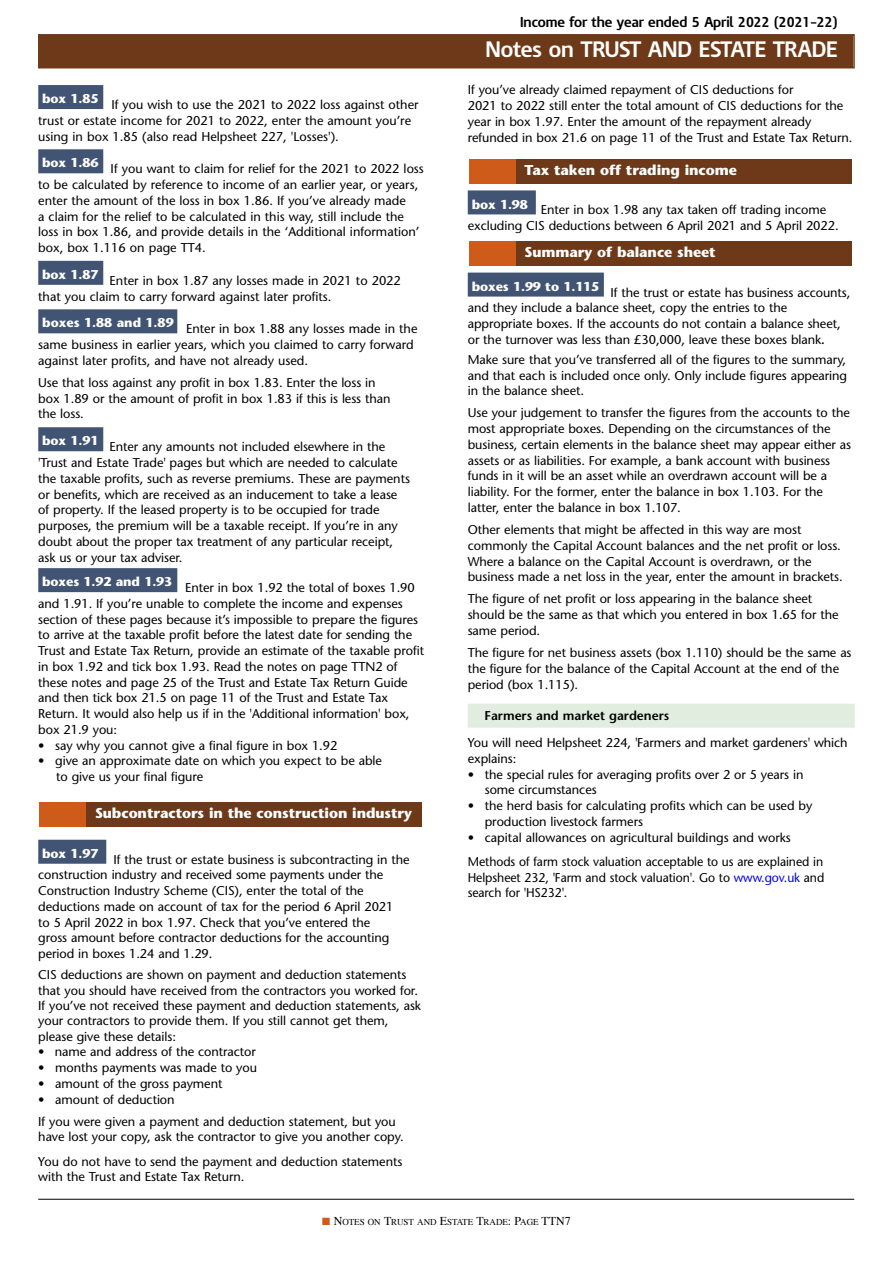
<style>
.page{position:relative;width:893px;height:1263px;background:#fff}
.page>*{position:absolute;margin:0;border:0;box-sizing:border-box;transform-origin:0 0}
.t1{font:700 21px "IR Modena";letter-spacing:-.005em;color:#fff}
.t2{font:700 14.25px "Stone Sans";letter-spacing:-.005em;color:#fff}
.t3{font:700 13.5px "IR Modena";letter-spacing:-.005em;color:#000}
.t4{font:12.75px/15.8px "Stone Sans";letter-spacing:-.005em;color:#000}
.t5{font:700 12.75px "Stone Sans";letter-spacing:-.005em;color:#fff}
.t6{font:12.75px/15.8px "Stone Sans";letter-spacing:-.005em;color:#000;scale:.96 1}
.t7{font:600 12.75px "Stone Sans";color:#000}
.t8{font:9px "Times";letter-spacing:-.005em;color:#000}
.s1{font-weight:600}
.s2{color:#0000fd}
.s3{color:#ce5b19}
.s4{font-size:12px}
</style>
<div class="page">
<hr style="left:38px;top:1199px;width:816px;height:1px;background:#000">
<div style="left:40px;top:36px;width:813px;height:31px;background:#6d3918"></div>
<div style="left:38px;top:34px;width:817px;height:34px;border:2px solid #6d3918"></div>
<div style="left:38px;top:85px;width:65px;height:24px;background:#425474"></div>
<div style="left:38px;top:149px;width:65px;height:24px;background:#425474"></div>
<div style="left:38px;top:261px;width:65px;height:24px;background:#425474"></div>
<div style="left:38px;top:309px;width:139px;height:24px;background:#425474"></div>
<div style="left:38px;top:427px;width:65px;height:24px;background:#425474"></div>
<div style="left:38px;top:568px;width:139px;height:24px;background:#425474"></div>
<div style="left:38px;top:840px;width:68px;height:24px;background:#425474"></div>
<div style="left:40px;top:803px;width:382px;height:24px;background:#6d3918"></div>
<div style="left:40px;top:803px;width:46px;height:24px;background:#ce5b19"></div>
<div style="left:468px;top:190px;width:68px;height:24px;background:#425474"></div>
<div style="left:468px;top:273px;width:136px;height:24px;background:#425474"></div>
<div style="left:468px;top:704px;width:387px;height:24px;background:#e0eddf"></div>
<div style="left:469px;top:241px;width:383px;height:24px;background:#6d3918"></div>
<div style="left:469px;top:241px;width:46px;height:24px;background:#ce5b19"></div>
<div style="left:469px;top:159px;width:383px;height:24px;background:#6d3918"></div>
<div style="left:469px;top:159px;width:46px;height:24px;background:#ce5b19"></div>
<p class="t5" style="left:42px;top:94px;width:58px">box 1.85</p>
<p class="t4" style="left:38px;top:98px;width:382px;text-indent:73px">If you wish to use the 2021 to 2022 loss against other trust or estate income for 2021 to 2022, enter the amount you’re using in box 1.85 (also read Helpsheet 227, 'Losses').</p>
<p class="t5" style="left:42px;top:158px;width:58px">box 1.86</p>
<p class="t4" style="left:38px;top:162px;width:387px;text-indent:72px">If you want to claim for relief for the 2021 to 2022 loss to be calculated by reference to income of an earlier year, or years, enter the amount of the loss in box 1.86. If you’ve already made<br>a claim for the relief to be calculated in this way, still include the loss in box 1.86, and provide details in the ‘Additional information’ box, box 1.116 on page TT4.</p>
<p class="t5" style="left:42px;top:269px;width:58px">box 1.87</p>
<p class="t4" style="left:38px;top:274px;width:364px;text-indent:71px">Enter in box 1.87 any losses made in 2021 to 2022 that you claim to carry forward against later profits.</p>
<p class="t5" style="left:42px;top:318px;width:133px">boxes 1.88 and 1.89</p>
<p class="t4" style="left:38px;top:322px;width:381px;text-indent:148px">Enter in box 1.88 any losses made in the same business in earlier years, which you claimed to carry forward against later profits, and have not already used.</p>
<p class="t4" style="left:38px;top:376px;width:354px">Use that loss against any profit in box 1.83. Enter the loss in box 1.89 or the amount of profit in box 1.83 if this is less than the loss.</p>
<p class="t5" style="left:42px;top:436px;width:58px">box 1.91</p>
<p class="t4" style="left:38px;top:440px;width:373px;text-indent:71px">Enter any amounts not included elsewhere in the 'Trust and Estate Trade' pages but which are needed to calculate the taxable profits, such as reverse premiums. These are payments or benefits, which are received as an inducement to take a lease of property. If the leased property is to be occupied for trade purposes, the premium will be a taxable receipt. If you’re in any doubt about the proper tax treatment of any particular receipt, ask us or your tax adviser.</p>
<p class="t5" style="left:42px;top:577px;width:132px">boxes 1.92 and 1.93</p>
<p class="t4" style="left:38px;top:581px;width:387px;text-indent:147px">Enter in box 1.92 the total of boxes 1.90 and 1.91. If you’re unable to complete the income and expenses section of these pages because it’s impossible to prepare the figures to arrive at the taxable profit before the latest date for sending the Trust and Estate Tax Return, provide an estimate of the taxable profit in box 1.92 and tick box 1.93. Read the notes on page TTN2 of these notes and page 25 of the Trust and Estate Tax Return Guide and then tick box 21.5 on page 11 of the Trust and Estate Tax Return. It would also help us if in the 'Additional information' box, box 21.9 you:</p>
<p class="t4" style="left:38px;top:739px;width:301px">• say why you cannot give a final figure in box 1.92</p>
<p class="t4" style="left:56px;top:754px;width:327px;text-indent:-18px">• give an approximate date on which you expect to be able to give us your final figure</p>
<p class="t2" style="left:95px;top:808px;width:319px">Subcontractors in the construction industry</p>
<p class="t5" style="left:42px;top:848px;width:58px">box 1.97</p>
<p class="t4" style="left:38px;top:853px;width:373px;text-indent:75px">If the trust or estate business is subcontracting in the construction industry and received some payments under the Construction Industry Scheme (CIS), enter the total of the deductions made on account of tax for the period 6 April 2021<br>to 5 April 2022 in box 1.97. Check that you’ve entered the<br>gross amount before contractor deductions for the accounting period in boxes 1.24 and 1.29.</p>
<p class="t4" style="left:38px;top:968px;width:384px;line-height:15.3px">CIS deductions are shown on payment and deduction statements that you should have received from the contractors you worked for.<br>If you’ve not received these payment and deduction statements, ask your contractors to provide them. If you still cannot get them, please give these details:</p>
<p class="t4" style="left:38px;top:1045px;width:219px">• name and address of the contractor</p>
<p class="t4" style="left:38px;top:1061px;width:220px">• months payments was made to you</p>
<p class="t4" style="left:38px;top:1077px;width:186px">• amount of the gross payment</p>
<p class="t4" style="left:38px;top:1089px;width:359px;line-height:22px">• amount of deduction<br>If you were given a payment and deduction statement, but you</p>
<p class="t4" style="left:38px;top:1126px;width:367px;line-height:24.3px">have lost your copy, ask the contractor to give you another copy.<br>You do not have to send the payment and deduction statements</p>
<p class="t4" style="left:38px;top:1170px;width:208px">with the Trust and Estate Tax Return.</p>
<p class="t3" style="left:520px;top:17px;width:319px">Income for the year ended 5 April 2022 (2021–22)</p>
<h1 class="t1" style="left:485px;top:41px;width:354px">Notes on TRUST AND ESTATE TRADE</h1>
<p class="t4" style="left:468px;top:83px;width:386px">If you’ve already claimed repayment of CIS deductions for<br>2021 to 2022 still enter the total amount of CIS deductions for the year in box 1.97. Enter the amount of the repayment already refunded in box 21.6 on page 11 of the Trust and Estate Tax Return.</p>
<p class="t2" style="left:524px;top:164px;width:214px">Tax taken off trading income</p>
<p class="t5" style="left:472px;top:199px;width:58px">box 1.98</p>
<p class="t4" style="left:468px;top:203px;width:372px;text-indent:73px">Enter in box 1.98 any tax taken off trading income excluding CIS deductions between 6 April 2021 and 5 April 2022.</p>
<p class="t2" style="left:524px;top:246px;width:193px">Summary of balance sheet</p>
<p class="t5" style="left:472px;top:281px;width:129px">boxes 1.99 to 1.115</p>
<p class="t4" style="left:468px;top:286px;width:384px;text-indent:143px">If the trust or estate has business accounts, and they include a balance sheet, copy the entries to the appropriate boxes. If the accounts do not contain a balance sheet, or the turnover was less than £30,000, leave these boxes blank<span class="s1">.</span></p>
<p class="t4" style="left:468px;top:353px;width:381px;text-align:justify">Make sure that you’ve transferred all of the figures to the summary, and that each is included once only. Only include figures appearing in the balance sheet.</p>
<p class="t4" style="left:468px;top:406px;width:385px">Use your judgement to transfer the figures from the accounts to the most appropriate boxes. Depending on the circumstances of the business, certain elements in the balance sheet may appear either as assets or as liabilities. For example, a bank account with business funds in it will be an asset while an overdrawn account will be a liability. For the former, enter the balance in box 1.103. For the latter, enter the balance in box 1.107.</p>
<p class="t4" style="left:468px;top:523px;width:376px">Other elements that might be affected in this way are most commonly the Capital Account balances and the net profit or loss.<br>Where a balance on the Capital Account is overdrawn, or the business made a net loss in the year, enter the amount in brackets.</p>
<p class="t4" style="left:468px;top:592px;width:372px">The figure of net profit or loss appearing in the balance sheet should be the same as that which you entered in box 1.65 for the same period.</p>
<p class="t4" style="left:468px;top:646px;width:385px">The figure for net business assets (box 1.110) should be the same as the figure for the balance of the Capital Account at the end of the period (box 1.115).</p>
<p class="t7" style="left:485px;top:711px;width:186px">Farmers and market gardeners</p>
<p class="t4" style="left:468px;top:736px;width:381px">You will need Helpsheet 224, 'Farmers and market gardeners' which explains:</p>
<p class="t4" style="left:485px;top:767px;width:320px;text-indent:-17px">• the special rules for averaging profits over 2 or 5 years in some circumstances</p>
<p class="t4" style="left:485px;top:799px;width:329px;text-indent:-17px">• the herd basis for calculating profits which can be used by production livestock farmers</p>
<p class="t4" style="left:468px;top:826px;width:357px;line-height:24.3px">• capital allowances on agricultural buildings and works<br>Methods of farm stock valuation acceptable to us are explained in</p>
<p class="t6" style="left:468px;top:870px;width:373px">Helpsheet 232, 'Farm and stock valuation'. Go to <span class="s2">www.gov.uk</span> and search for 'HS232'.</p>
<p class="t8" style="left:322px;top:1218px;width:250px"><span class="s3">■</span> <span class="s4">N</span>OTES ON <span class="s4">T</span>RUST AND <span class="s4">E</span>STATE <span class="s4">T</span>RADE<span class="s4">: P</span>AGE <span class="s4">TTN7</span></p>
</div>
